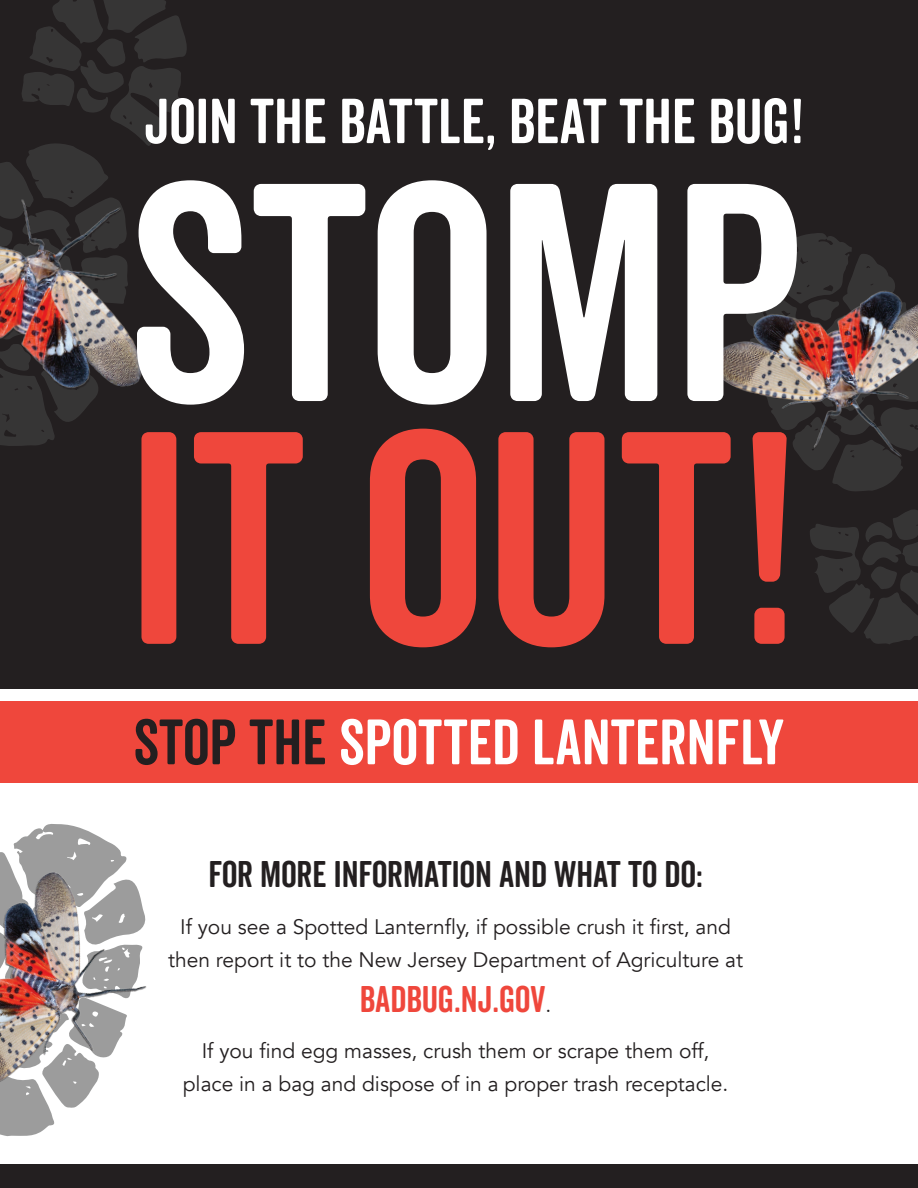
<style>
.page{position:relative;width:918px;height:1188px;background:#fff}
.page>*{position:absolute;margin:0;border:0;box-sizing:border-box;transform-origin:0 0}
.t1{font:300.75px "Veneer Clean Soft";color:#fff}
.t2{font:293.25px "Veneer Clean Soft";color:#ef473c}
.t3{font:62.1px "Veneer Clean Soft";color:#fff}
.t4{font:61.5px "Veneer Clean Soft";color:#fff}
.t5{font:36px "Veneer Clean Soft";color:#231f20}
.t6{font:36px "Veneer Clean Soft";color:#ef473c}
.t7{font:21px/33px "Avenir";color:#231f20;text-align:center}
.s1{color:#231f20}
.s2{font-family:"Avenir";font-size:21px;color:#231f20}
</style>
<div class="page">
<svg style="left:13px;top:824px;width:107px;height:27px;fill:#9c9c9c"></svg>
<img style="left:0;top:851px;width:147px;height:285px">
<div style="left:0;top:0;width:918px;height:688px;background:#231f20"></div>
<div style="left:0;top:1164px;width:918px;height:24px;background:#231f20"></div>
<svg style="left:759px;top:233px;width:159px;height:411px"></svg>
<img style="left:712px;top:275px;width:206px;height:189px">
<div style="left:0;top:701px;width:918px;height:81px;background:#ef473c"></div>
<svg style="left:0;top:0;width:187px;height:446px"></svg>
<img style="left:0;top:182px;width:174px;height:226px">
<p class="t4" style="left:144px;top:84px;width:662px">JOIN THE BATTLE, BEAT THE BUG!</p>
<p class="t1" style="left:127px;top:112px;width:679px">STOMP</p>
<p class="t2" style="left:127px;top:362px;width:679px">IT OUT!</p>
<p class="t3" style="left:133px;top:705px;width:653px"><span class="s1">STOP THE</span> SPOTTED LANTERNFLY</p>
<p class="t5" style="left:208px;top:852px;width:496px">FOR MORE INFORMATION AND WHAT TO DO:</p>
<p class="t7" style="left:168px;top:910px;width:576px">If you see a Spotted Lanternfly, if possible crush it first, and then report it to the New Jersey Department of Agriculture at</p>
<p class="t6" style="left:360px;top:977px;width:193px">BADBUG.NJ.GOV<span class="s2">.</span></p>
<p class="t7" style="left:183px;top:1035px;width:547px">If you find egg masses, crush them or scrape them off, place in a bag and dispose of in a proper trash receptacle.</p>
</div>
